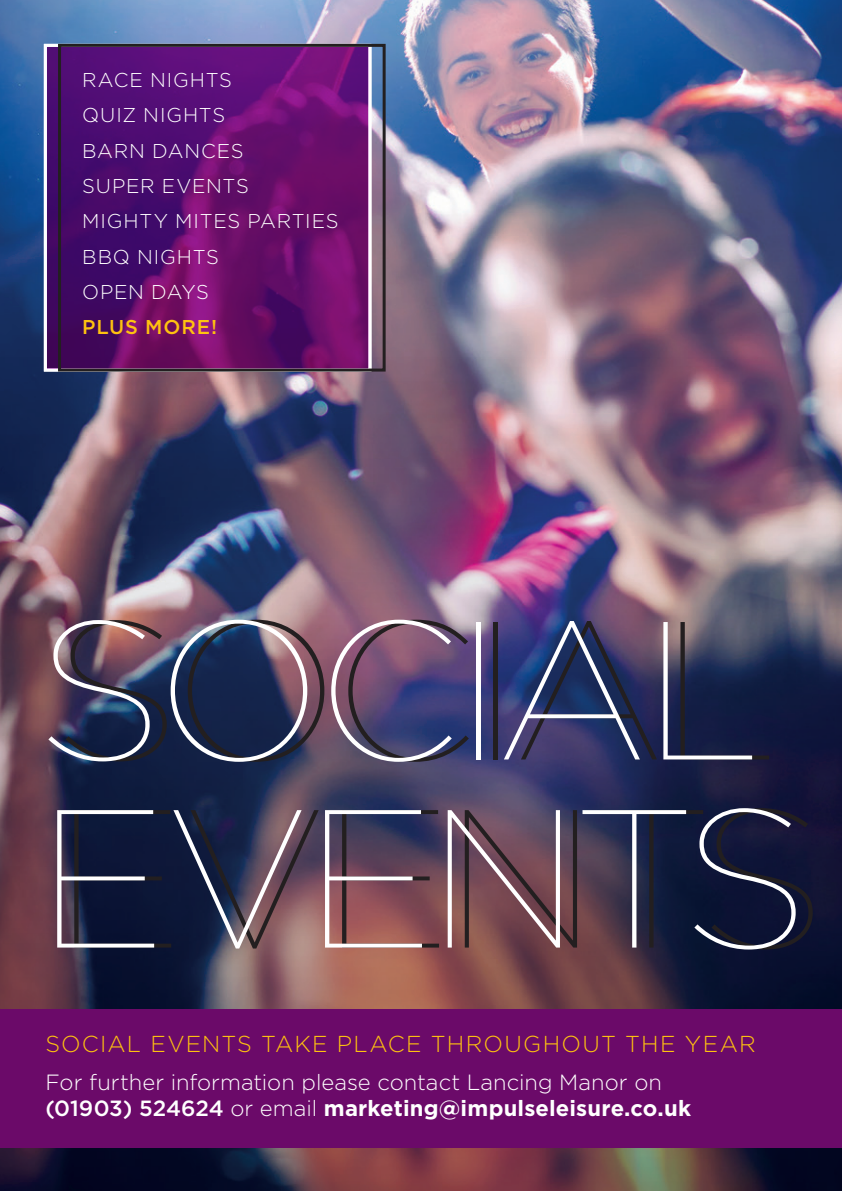
<style>
.page{position:relative;width:842px;height:1191px;background:#fff}
.page>*{position:absolute;margin:0;border:0;box-sizing:border-box;transform-origin:0 0}
.t1{font:100 196.2px/188px "Gotham";letter-spacing:-.025em;color:#fff}
.t2{font:300 23px "Gotham";letter-spacing:.05em;color:#fec210}
.t3{font:300 22px/26.4px "Gotham";color:#fff}
.t4{font:300 20px/35.4px "Gotham";letter-spacing:.04em;color:#fff}
.t5{font:500 20px "Gotham";letter-spacing:.045em;color:#fec210}
.s1{font-weight:500}
.s2{font-weight:700}
</style>
<div class="page">
<img style="left:0;top:0;width:842px;height:350px">
<img style="left:0;top:350px;width:842px;height:841px">
<div style="left:0;top:1009px;width:842px;height:138px;background:#6b0a69"></div>
<svg style="left:48px;top:48px;width:319px;height:319px;background:#5e0d6d"></svg>
<div style="left:44px;top:44px;width:327px;height:327px;border:3px solid #fff"></div>
<div style="left:58px;top:44px;width:328px;height:327px;border:3px solid #231f20"></div>
<p class="t4" style="left:82px;top:62px;width:258px">RACE NIGHTS<br>QUIZ NIGHTS<br>BARN DANCES<br>SUPER EVENTS<br>MIGHTY MITES PARTIES<br>BBQ NIGHTS<br>OPEN DAYS</p>
<p class="t5" style="left:82px;top:314px;width:136px">PLUS MORE!</p>
<h1 class="t1" style="left:37px;top:590px;width:773px">SOCIAL<br>EVENTS</h1>
<p class="t2" style="left:45px;top:1029px;width:712px">SOCIAL EVENTS TAKE PLACE THROUGHOUT THE YEAR</p>
<p class="t3" style="left:45px;top:1068px;width:647px">For further information please contact Lancing Manor on <span class="s1">(01903) 524624</span> or email <span class="s2">marketing@impulseleisure.co.uk</span></p>
</div>
